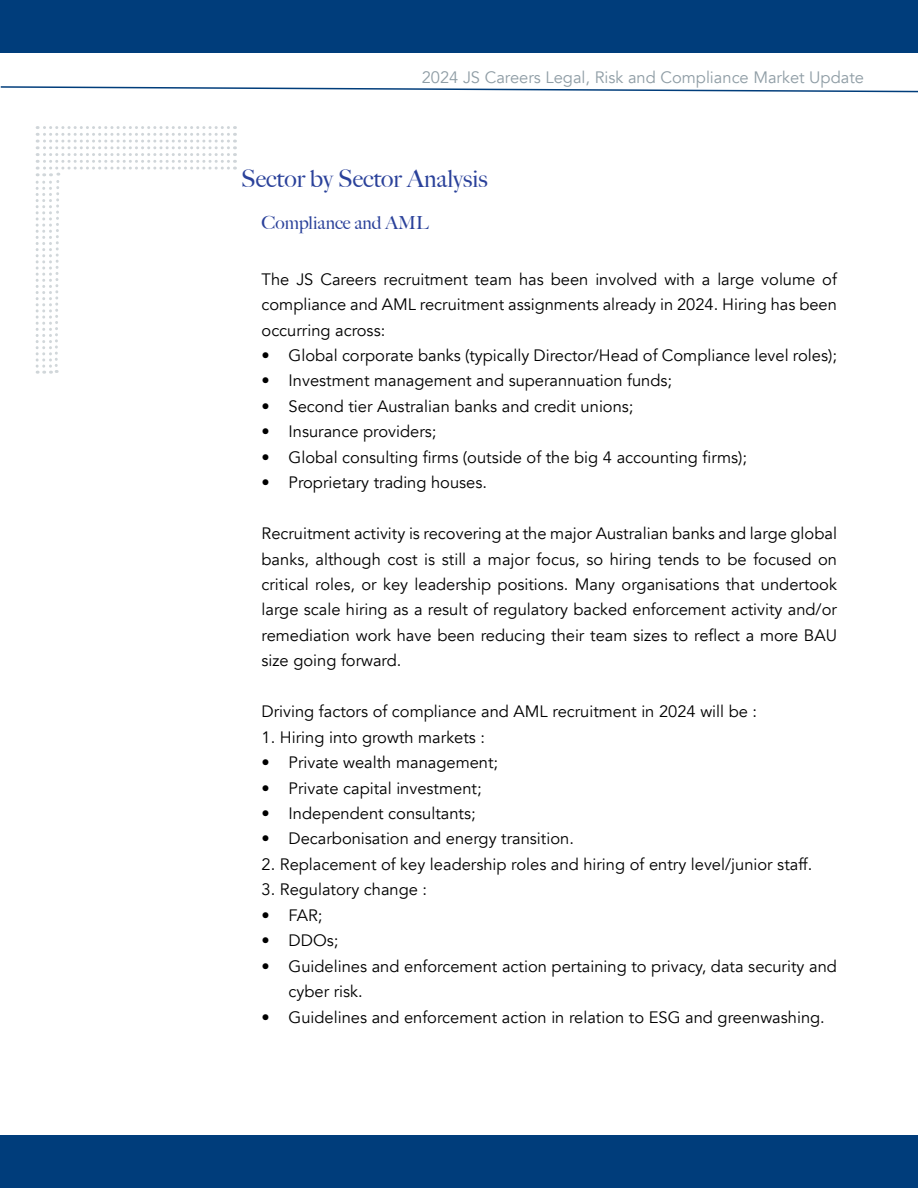
<style>
.page{position:relative;width:918px;height:1188px;background:#fff}
.page>*{position:absolute;margin:0;border:0;box-sizing:border-box;transform-origin:0 0}
.t1{font:500 24px "Big Caslon";color:#2a419a}
.t2{font:500 18px "Big Caslon";color:#2a419a}
.t3{font:16.5px/25.5px "Avenir";color:#000;text-align:justify}
.t4{font:16.5px "Avenir";color:#8f9da5}
</style>
<div class="page">
<div style="left:1px;top:1px;width:917px;height:52px;background:#003d7b"></div>
<div style="left:0;top:1136px;width:918px;height:52px;background:#003d7b"></div>
<div style="left:1px;top:1135px;width:916px;height:52px;background:#003d7b"></div>
<svg style="left:36px;top:126px;width:199px;height:248px"></svg>
<svg style="left:0;top:86px;width:918px;height:7px"></svg>
<p class="t4" style="left:422px;top:67px;width:444px">2024 JS Careers Legal, Risk and Compliance Market Update</p>
<h1 class="t1" style="left:241px;top:158px;width:248px">Sector by Sector Analysis</h1>
<p class="t2" style="left:262px;top:208px;width:169px">Compliance and AML</p>
<p class="t3" style="left:262px;top:267px;width:577px">The JS Careers recruitment team has been involved with a large volume of compliance and AML recruitment assignments already in 2024. Hiring has been occurring across:</p>
<p class="t3" style="left:262px;top:343px;width:577px">• Global corporate banks (typically Director/Head of Compliance level roles);</p>
<p class="t3" style="left:262px;top:368px;width:412px">• Investment management and superannuation funds;</p>
<p class="t3" style="left:262px;top:394px;width:373px">• Second tier Australian banks and credit unions;</p>
<p class="t3" style="left:262px;top:419px;width:176px">• Insurance providers;</p>
<p class="t3" style="left:262px;top:445px;width:487px">• Global consulting firms (outside of the big 4 accounting firms);</p>
<p class="t3" style="left:262px;top:470px;width:227px">• Proprietary trading houses.</p>
<p class="t3" style="left:262px;top:521px;width:577px">Recruitment activity is recovering at the major Australian banks and large global banks, although cost is still a major focus, so hiring tends to be focused on critical roles, or key leadership positions. Many organisations that undertook large scale hiring as a result of regulatory backed enforcement activity and/or remediation work have been reducing their team sizes to reflect a more BAU size going forward.</p>
<p class="t3" style="left:262px;top:699px;width:497px">Driving factors of compliance and AML recruitment in 2024 will be :</p>
<p class="t3" style="left:262px;top:725px;width:225px">1. Hiring into growth markets :</p>
<p class="t3" style="left:262px;top:750px;width:238px">• Private wealth management;</p>
<p class="t3" style="left:262px;top:775px;width:222px">• Private capital investment;</p>
<p class="t3" style="left:262px;top:801px;width:216px">• Independent consultants;</p>
<p class="t3" style="left:262px;top:826px;width:314px">• Decarbonisation and energy transition.</p>
<p class="t3" style="left:262px;top:852px;width:552px">2. Replacement of key leadership roles and hiring of entry level/junior staff.</p>
<p class="t3" style="left:262px;top:877px;width:167px">3. Regulatory change :</p>
<p class="t3" style="left:262px;top:903px;width:62px">• FAR;</p>
<p class="t3" style="left:262px;top:928px;width:78px">• DDOs;</p>
<p class="t3" style="left:289px;top:953px;width:550px;text-indent:-27px">• Guidelines and enforcement action pertaining to privacy, data security and cyber risk.</p>
<p class="t3" style="left:262px;top:1004px;width:565px">• Guidelines and enforcement action in relation to ESG and greenwashing.</p>
</div>
